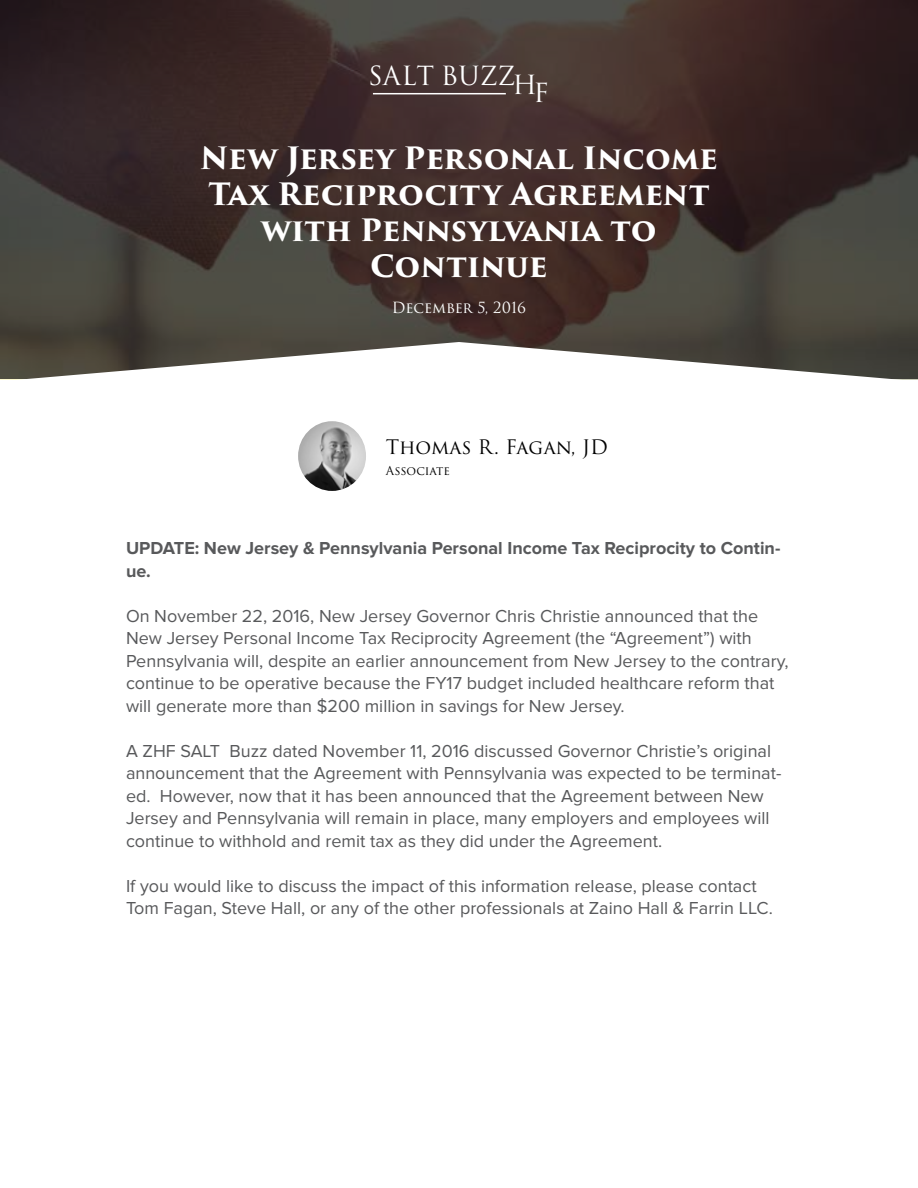
<style>
.page{position:relative;width:918px;height:1188px;background:#fff}
.page>*{position:absolute;margin:0;border:0;box-sizing:border-box;transform-origin:0 0}
.t1{font:700 30px/36px "Trajan Pro 3";letter-spacing:-.005em;color:#fff;text-align:center}
.t2{font:25.65px "Trajan Pro 3";color:#fff}
.t3{font:19.5px "Trajan Pro 3";color:#000}
.t4{font:18px/22.5px "Proxima Nova";color:#58595b}
.t5{font:700 18px/22.5px "Proxima Nova";color:#58595b}
.t6{font:15px "Trajan Pro 3";color:#fff}
.t7{font:12px "Trajan Pro 3";color:#000}
</style>
<div class="page">
<svg style="left:0;top:0;width:918px;height:342px;background:#3f312e"></svg>
<hr style="left:373px;top:93px;width:133px;height:1px;background:#fff">
<svg style="left:0;top:342px;width:918px;height:38px"></svg>
<img style="left:298px;top:421px;width:68px;height:70px">
<h2 class="t2" style="left:368px;top:58px;width:182px">SALT BUZZHF</h2>
<h1 class="t1" style="left:200px;top:141px;width:519px">New Jersey Personal Income<br>Tax Reciprocity Agreement with Pennsylvania to<br>Continue</h1>
<p class="t6" style="left:392px;top:297px;width:136px">December 5, 2016</p>
<p class="t3" style="left:386px;top:434px;width:224px">Thomas R. Fagan, JD</p>
<p class="t7" style="left:386px;top:463px;width:66px">Associate</p>
<p class="t5" style="left:126px;top:537px;width:656px">UPDATE: New Jersey &amp; Pennsylvania Personal Income Tax Reciprocity to Contin&shy;ue.</p>
<p class="t4" style="left:126px;top:605px;width:664px">On November 22, 2016, New Jersey Governor Chris Christie announced that the New Jersey Personal Income Tax Reciprocity Agreement (the “Agreement”) with Pennsylvania will, despite an earlier announcement from New Jersey to the contrary, continue to be operative because the FY17 budget included healthcare reform that will generate more than $200 million in savings for New Jersey.</p>
<p class="t4" style="left:126px;top:740px;width:657px">A ZHF SALT Buzz dated November 11, 2016 discussed Governor Christie’s original announcement that the Agreement with Pennsylvania was expected to be terminat&shy;ed. However, now that it has been announced that the Agreement between New Jersey and Pennsylvania will remain in place, many employers and employees will continue to withhold and remit tax as they did under the Agreement.</p>
<p class="t4" style="left:126px;top:875px;width:648px">If you would like to discuss the impact of this information release, please contact<br>Tom Fagan, Steve Hall, or any of the other professionals at Zaino Hall &amp; Farrin LLC.</p>
</div>
